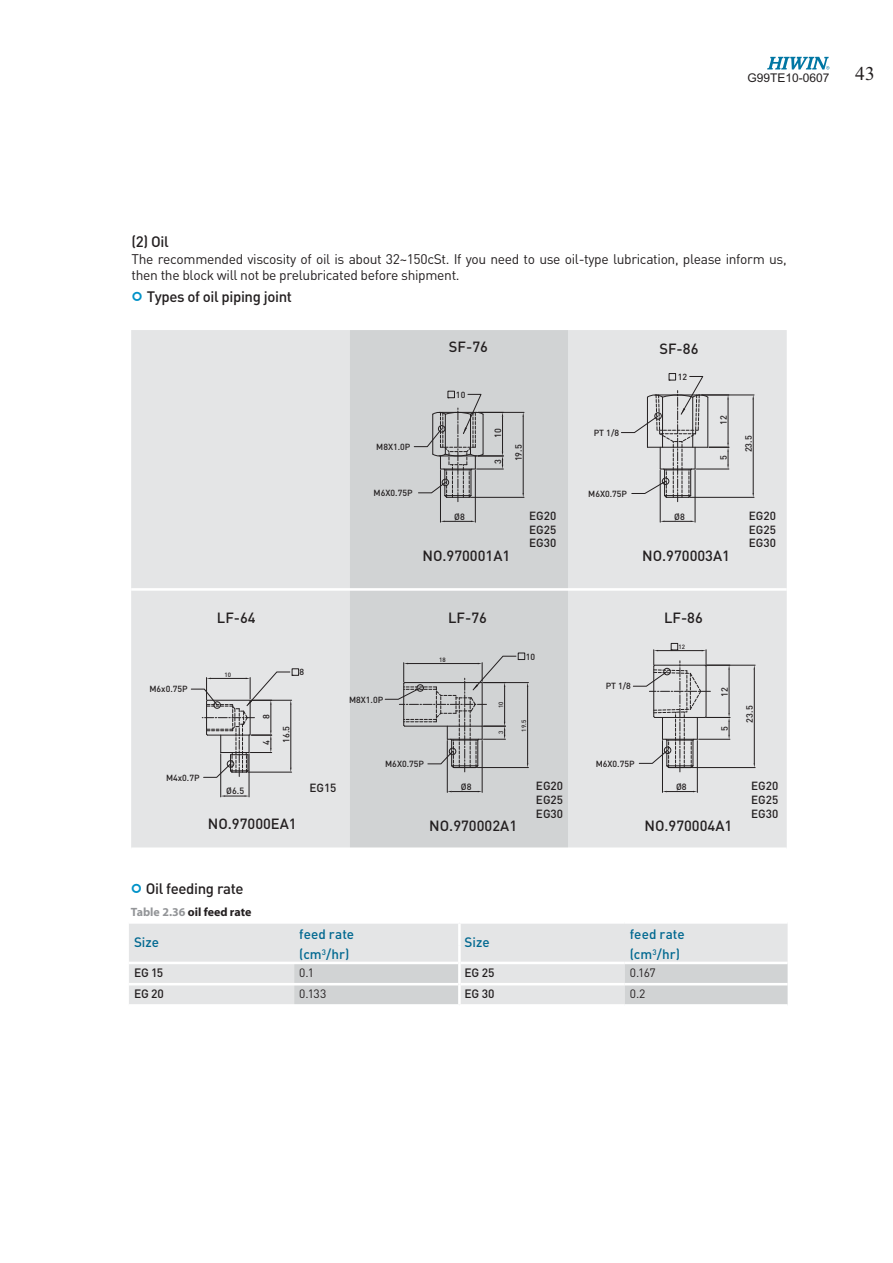
<style>
.page{position:relative;width:893px;height:1263px;background:#fff}
.page>*{position:absolute;margin:0;border:0;box-sizing:border-box;transform-origin:0 0}
.t1{font:19.5px "Times New Roman";color:#231f20}
.t2{font:500 15px "DIN";letter-spacing:-.025em;color:#231f20}
.t3{font:500 14.7px "DIN";color:#231f20}
.t4{font:13.8px/16.5px "DIN";letter-spacing:-.025em;color:#231f20}
.t5{font:500 13.5px "DIN";color:#006890}
.t6{font:700 12px "Myriad";color:#231f20}
.t7{font:500 12px "DIN";letter-spacing:-.015em;color:#231f20}
.t8{font:12px "DIN";letter-spacing:-.04em;color:#231f20}
.t9{font:12px "Arial";color:#231f20}
.t10{font:500 11.7px/14px "DIN";color:#231f20}
.t11{font:500 9px "DIN";color:#231f20}
.t12{font:500 8.85px "DIN";color:#231f20}
.t13{font:500 6.15px "DIN";color:#231f20}
.s1{color:#939598}
</style>
<div class="page">
<div style="left:129px;top:924px;width:658px;height:80px;background:#e4e5e6"></div>
<svg style="left:294px;top:964px;width:493px;height:40px;background:#d8d9da"></svg>
<hr style="left:129px;top:962px;width:329px;height:2px;background:#fff">
<hr style="left:625px;top:962px;width:162px;height:2px;background:#fff">
<hr style="left:129px;top:983px;width:329px;height:2px;background:#fff">
<hr style="left:625px;top:983px;width:162px;height:2px;background:#fff">
<hr style="left:461px;top:962px;width:164px;height:2px;background:#fff">
<hr style="left:461px;top:983px;width:164px;height:2px;background:#fff">
<hr style="left:458px;top:924px;width:3px;height:21px;background:#fff">
<hr style="left:458px;top:945px;width:3px;height:18px;background:#fff">
<hr style="left:458px;top:963px;width:3px;height:21px;background:#fff">
<hr style="left:458px;top:984px;width:3px;height:20px;background:#fff">
<div style="left:131px;top:330px;width:656px;height:517px;background:#e4e5e6"></div>
<div style="left:350px;top:330px;width:218px;height:517px;background:#d1d3d4"></div>
<hr style="left:131px;top:588px;width:656px;height:3px;background:#fff">
<hr style="left:483px;top:682px;width:45px;height:1px;background:#231f20">
<hr style="left:477px;top:767px;width:51px;height:1px;background:#231f20">
<hr style="left:527px;top:687px;width:1px;height:76px;background:#231f20">
<hr style="left:220px;top:754px;width:1px;height:43px;background:#231f20">
<hr style="left:249px;top:754px;width:1px;height:43px;background:#231f20">
<svg style="left:221px;top:795px;width:28px;height:2px"></svg>
<hr style="left:478px;top:412px;width:46px;height:1px;background:#231f20">
<hr style="left:470px;top:497px;width:54px;height:1px;background:#231f20">
<hr style="left:523px;top:417px;width:1px;height:76px;background:#231f20">
<div style="left:292px;top:669px;width:7px;height:7px;border:1px solid #231f20"></div>
<div style="left:448px;top:391px;width:7px;height:7px;border:1px solid #231f20"></div>
<hr style="left:701px;top:395px;width:53px;height:1px;background:#231f20">
<hr style="left:690px;top:497px;width:64px;height:1px;background:#231f20">
<hr style="left:753px;top:399px;width:1px;height:94px;background:#231f20">
<hr style="left:706px;top:665px;width:49px;height:1px;background:#231f20">
<hr style="left:692px;top:767px;width:63px;height:1px;background:#231f20">
<hr style="left:754px;top:670px;width:1px;height:93px;background:#231f20">
<div style="left:518px;top:653px;width:7px;height:7px;border:1px solid #231f20"></div>
<div style="left:671px;top:643px;width:7px;height:7px;border:1px solid #231f20"></div>
<div style="left:669px;top:373px;width:7px;height:7px;border:1px solid #231f20"></div>
<hr style="left:440px;top:470px;width:1px;height:52px;background:#231f20">
<hr style="left:475px;top:470px;width:1px;height:52px;background:#231f20">
<svg style="left:441px;top:521px;width:34px;height:1px"></svg>
<hr style="left:447px;top:741px;width:1px;height:51px;background:#231f20">
<hr style="left:482px;top:741px;width:1px;height:51px;background:#231f20">
<svg style="left:447px;top:791px;width:35px;height:1px"></svg>
<hr style="left:662px;top:741px;width:1px;height:51px;background:#231f20">
<hr style="left:697px;top:741px;width:1px;height:51px;background:#231f20">
<svg style="left:663px;top:791px;width:34px;height:1px"></svg>
<hr style="left:660px;top:470px;width:1px;height:52px;background:#231f20">
<hr style="left:695px;top:470px;width:1px;height:52px;background:#231f20">
<svg style="left:660px;top:521px;width:35px;height:1px"></svg>
<svg style="left:191px;top:672px;width:102px;height:106px;background:#d1d1d2"></svg>
<svg style="left:385px;top:656px;width:134px;height:116px;background:#c0c2c3"></svg>
<hr style="left:482px;top:683px;width:1px;height:43px;background:#231f20">
<svg style="left:414px;top:394px;width:89px;height:108px;background:#babbbc"></svg>
<svg style="left:633px;top:650px;width:97px;height:122px;background:#cececf"></svg>
<svg style="left:621px;top:376px;width:108px;height:126px;background:#d2d3d4"></svg>
<svg style="left:767px;top:57px;width:62px;height:13px"></svg>
<p class="t9" style="left:747px;top:73px;width:84px">G99TE10-0607</p>
<h1 class="t1" style="left:855px;top:62px;width:21px">43</h1>
<p class="t2" style="left:132px;top:236px;width:39px">(2) Oil</p>
<p class="t4" style="left:132px;top:252px;width:656px">The recommended viscosity of oil is about 32~150cSt. If you need to use oil-type lubrication, please inform us, then the block will not be prelubricated before shipment.</p>
<p class="t2" style="left:147px;top:291px;width:147px">Types of oil piping joint</p>
<p class="t3" style="left:449px;top:342px;width:41px">SF-76</p>
<p class="t12" style="left:456px;top:391px;width:11px">10</p>
<p class="t12" style="left:376px;top:444px;width:36px">M8X1.0P</p>
<p class="t12" style="left:374px;top:490px;width:40px">M6X0.75P</p>
<p class="t11" style="left:495px;top:438px;width:11px;rotate:-90deg">10</p>
<p class="t11" style="left:495px;top:464px;width:6px;rotate:-90deg">3</p>
<p class="t11" style="left:515px;top:461px;width:18px;rotate:-90deg">19.5</p>
<p class="t11" style="left:454px;top:514px;width:12px">Ø8</p>
<p class="t3" style="left:422px;top:550px;width:89px">NO.970001A1</p>
<p class="t10" style="left:529px;top:510px;width:29px">EG20</p>
<p class="t10" style="left:529px;top:524px;width:29px">EG25<br>EG30</p>
<p class="t12" style="left:594px;top:430px;width:27px">PT 1/8</p>
<p class="t12" style="left:588px;top:490px;width:40px">M6X0.75P</p>
<p class="t3" style="left:659px;top:344px;width:41px">SF-86</p>
<p class="t12" style="left:678px;top:373px;width:11px">12</p>
<p class="t11" style="left:674px;top:514px;width:12px">Ø8</p>
<p class="t11" style="left:720px;top:425px;width:11px;rotate:-90deg">12</p>
<p class="t11" style="left:720px;top:460px;width:6px;rotate:-90deg">5</p>
<p class="t3" style="left:642px;top:550px;width:89px">NO.970003A1</p>
<p class="t11" style="left:745px;top:452px;width:18px;rotate:-90deg">23.5</p>
<p class="t10" style="left:749px;top:510px;width:29px">EG20</p>
<p class="t10" style="left:749px;top:524px;width:29px">EG25<br>EG30</p>
<p class="t12" style="left:149px;top:686px;width:40px">M6x0.75P</p>
<p class="t12" style="left:166px;top:774px;width:35px">M4x0.7P</p>
<p class="t3" style="left:217px;top:613px;width:40px">LF-64</p>
<p class="t3" style="left:448px;top:613px;width:40px">LF-76</p>
<p class="t3" style="left:664px;top:613px;width:40px">LF-86</p>
<p class="t13" style="left:678px;top:645px;width:8px">12</p>
<p class="t13" style="left:439px;top:658px;width:8px">18</p>
<p class="t12" style="left:526px;top:653px;width:11px">10</p>
<p class="t13" style="left:225px;top:673px;width:8px">10</p>
<p class="t12" style="left:300px;top:669px;width:6px">8</p>
<p class="t12" style="left:349px;top:696px;width:36px">M8X1.0P</p>
<p class="t13" style="left:499px;top:708px;width:8px;rotate:-90deg">10</p>
<p class="t12" style="left:606px;top:683px;width:27px">PT 1/8</p>
<p class="t11" style="left:721px;top:697px;width:11px;rotate:-90deg">12</p>
<p class="t11" style="left:263px;top:719px;width:6px;rotate:-90deg">8</p>
<p class="t11" style="left:263px;top:745px;width:6px;rotate:-90deg">4</p>
<p class="t11" style="left:283px;top:743px;width:18px;rotate:-90deg">16.5</p>
<p class="t13" style="left:499px;top:734px;width:5px;rotate:-90deg">3</p>
<p class="t13" style="left:522px;top:732px;width:13px;rotate:-90deg">19.5</p>
<p class="t11" style="left:721px;top:731px;width:6px;rotate:-90deg">5</p>
<p class="t12" style="left:385px;top:761px;width:40px">M6X0.75P</p>
<p class="t12" style="left:596px;top:760px;width:40px">M6X0.75P</p>
<p class="t11" style="left:226px;top:788px;width:19px">Ø6.5</p>
<p class="t10" style="left:309px;top:782px;width:29px">EG15</p>
<p class="t10" style="left:536px;top:780px;width:29px">EG20</p>
<p class="t11" style="left:461px;top:784px;width:12px">Ø8</p>
<p class="t11" style="left:676px;top:784px;width:12px">Ø8</p>
<p class="t10" style="left:536px;top:794px;width:29px">EG25</p>
<p class="t3" style="left:208px;top:819px;width:90px">NO.97000EA1</p>
<p class="t3" style="left:429px;top:821px;width:89px">NO.970002A1</p>
<p class="t10" style="left:536px;top:808px;width:29px">EG30</p>
<p class="t3" style="left:644px;top:821px;width:89px">NO.970004A1</p>
<p class="t11" style="left:746px;top:723px;width:18px;rotate:-90deg">23.5</p>
<p class="t10" style="left:751px;top:780px;width:29px">EG20</p>
<p class="t10" style="left:751px;top:794px;width:29px">EG25</p>
<p class="t10" style="left:751px;top:808px;width:29px">EG30</p>
<p class="t2" style="left:146px;top:883px;width:99px">Oil feeding rate</p>
<p class="t6" style="left:131px;top:907px;width:122px"><span class="s1">Table 2.36</span> oil feed rate</p>
<p class="t5" style="left:134px;top:938px;width:27px">Size</p>
<p class="t5" style="left:299px;top:929px;width:56px">feed rate</p>
<p class="t5" style="left:630px;top:929px;width:56px">feed rate</p>
<p class="t5" style="left:464px;top:938px;width:27px">Size</p>
<p class="t5" style="left:299px;top:949px;width:52px">(cm<sup>3</sup>/hr)</p>
<p class="t5" style="left:630px;top:949px;width:52px">(cm<sup>3</sup>/hr)</p>
<p class="t7" style="left:134px;top:969px;width:31px">EG 15</p>
<p class="t8" style="left:299px;top:969px;width:16px">0.1</p>
<p class="t7" style="left:464px;top:969px;width:31px">EG 25</p>
<p class="t8" style="left:630px;top:969px;width:28px">0.167</p>
<p class="t7" style="left:134px;top:990px;width:31px">EG 20</p>
<p class="t8" style="left:299px;top:990px;width:28px">0.133</p>
<p class="t7" style="left:464px;top:990px;width:31px">EG 30</p>
<p class="t8" style="left:630px;top:990px;width:17px">0.2</p>
</div>
